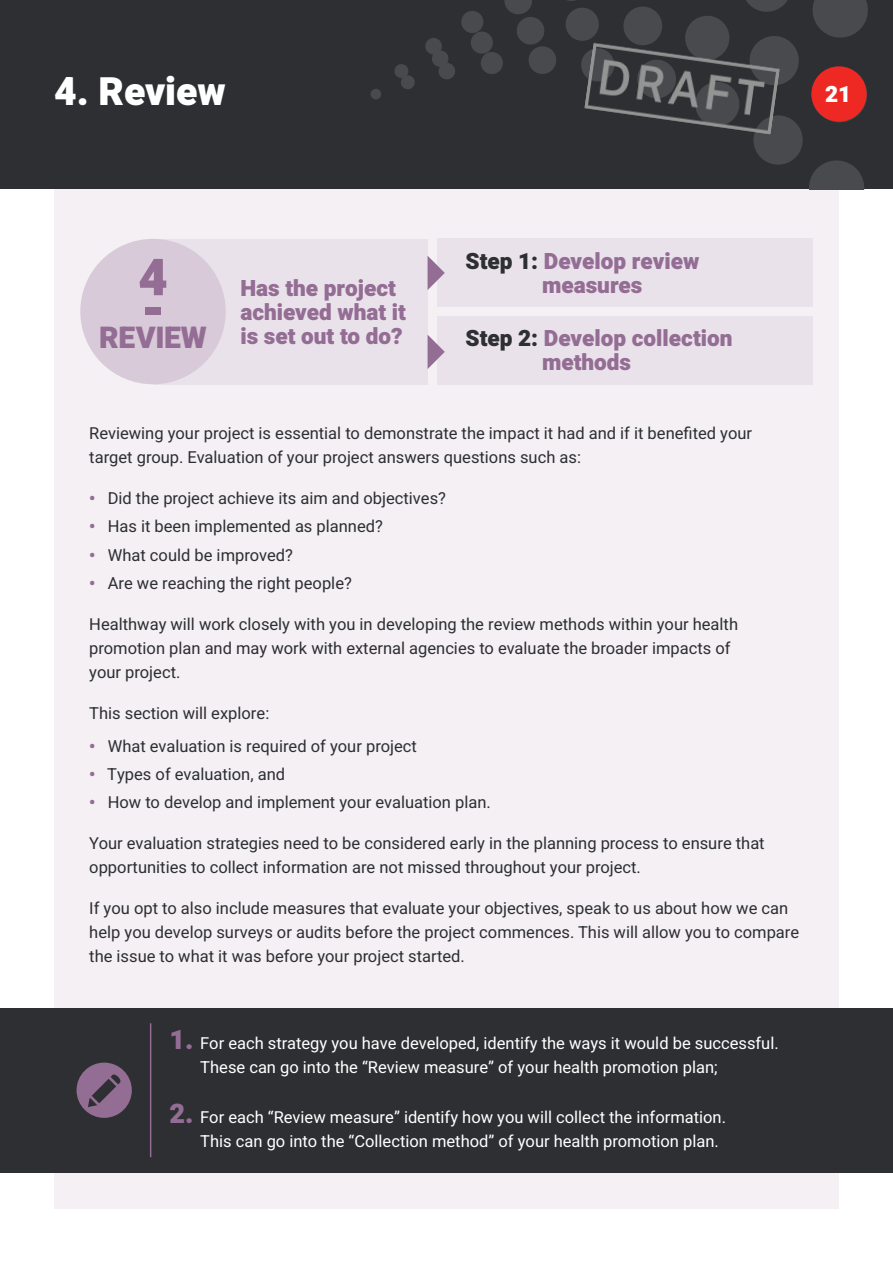
<style>
.page{position:relative;width:893px;height:1263px;background:#fff}
.page>*{position:absolute;margin:0;border:0;box-sizing:border-box;transform-origin:0 0}
.t1{font:900 51px "Heebo";color:#946d94}
.t2{font:900 39px "Heebo";color:#fff}
.t3{font:900 30px "Heebo";letter-spacing:-.01em;color:#946d94}
.t4{font:900 22.5px/24px "Heebo";color:#946d94}
.t5{font:900 22.5px "Heebo";color:#fff}
.t6{font:16.5px/24px "Heebo";color:#2d2f32}
.t7{font:16.5px/24px "Heebo";color:#fff}
.s1{color:#2d2f32}
.s2{font-weight:900;color:#946d94}
.s3{font-weight:900;font-size:27px;color:#946d94}
</style>
<div class="page">
<div style="left:54px;top:189px;width:784px;height:1020px;background:#f4f0f4"></div>
<div style="left:153px;top:239px;width:275px;height:145px;background:#eae2ea"></div>
<div style="left:437px;top:239px;width:376px;height:68px;background:#eae2ea"></div>
<div style="left:437px;top:316px;width:376px;height:68px;background:#eae2ea"></div>
<svg style="left:428px;top:256px;width:17px;height:34px"></svg>
<svg style="left:428px;top:335px;width:17px;height:34px"></svg>
<div style="left:80px;top:239px;width:146px;height:145px;background:#d8cad8;border-radius:50%"></div>
<div style="left:0;top:1008px;width:893px;height:164px;background:#2d2f32"></div>
<div style="left:77px;top:1062px;width:55px;height:56px;background:#946d94;border-radius:50%"></div>
<svg style="left:88px;top:1074px;width:33px;height:33px"></svg>
<hr style="left:150px;top:1023px;width:1px;height:134px;background:#946d94">
<div style="left:0;top:0;width:893px;height:189px;background:#2d2f32"></div>
<svg style="left:371px;top:89px;width:10px;height:10px"></svg>
<div style="left:623px;top:6px;width:39px;height:40px;background:#484a4d;border-radius:50%"></div>
<svg style="left:635px;top:0;width:233px;height:189px"></svg>
<svg style="left:425px;top:0;width:174px;height:80px"></svg>
<svg style="left:394px;top:64px;width:21px;height:25px"></svg>
<div style="left:811px;top:66px;width:56px;height:56px;background:#ee2823;border-radius:50%"></div>
<img style="left:582px;top:41px;width:201px;height:97px">
<p class="t2" style="left:54px;top:64px;width:173px">4. Review</p>
<h3 class="t5" style="left:825px;top:78px;width:28px">21</h3>
<p class="t1" style="left:138px;top:242px;width:31px">4</p>
<p class="t1" style="left:141px;top:273px;width:25px">-</p>
<p class="t3" style="left:99px;top:316px;width:109px">REVIEW</p>
<p class="t4" style="left:240px;top:276px;width:167px">Has the project achieved what it is set out to do?</p>
<p class="t4" style="left:542px;top:249px;width:159px;text-indent:-76px"><span class="s1">Step 1:</span> Develop review measures</p>
<p class="t4" style="left:542px;top:326px;width:192px;text-indent:-76px"><span class="s1">Step 2:</span> Develop collection methods</p>
<p class="t6" style="left:89px;top:421px;width:664px">Reviewing your project is essential to demonstrate the impact it had and if it benefited your target group. Evaluation of your project answers questions such as:</p>
<p class="t6" style="left:89px;top:486px;width:358px"><span class="s2">•</span> Did the project achieve its aim and objectives?</p>
<p class="t6" style="left:89px;top:515px;width:295px"><span class="s2">•</span> Has it been implemented as planned?</p>
<p class="t6" style="left:89px;top:543px;width:205px"><span class="s2">•</span> What could be improved?</p>
<p class="t6" style="left:89px;top:571px;width:264px"><span class="s2">•</span> Are we reaching the right people?</p>
<p class="t6" style="left:89px;top:612px;width:650px">Healthway will work closely with you in developing the review methods within your health promotion plan and may work with external agencies to evaluate the broader impacts of your project.</p>
<p class="t6" style="left:89px;top:701px;width:182px">This section will explore:</p>
<p class="t6" style="left:89px;top:734px;width:329px"><span class="s2">•</span> What evaluation is required of your project</p>
<p class="t6" style="left:89px;top:762px;width:197px"><span class="s2">•</span> Types of evaluation, and</p>
<p class="t6" style="left:89px;top:790px;width:403px"><span class="s2">•</span> How to develop and implement your evaluation plan.</p>
<p class="t6" style="left:89px;top:831px;width:677px">Your evaluation strategies need to be considered early in the planning process to ensure that opportunities to collect information are not missed throughout your project.</p>
<p class="t6" style="left:89px;top:896px;width:711px">If you opt to also include measures that evaluate your objectives, speak to us about how we can help you develop surveys or audits before the project commences. This will allow you to compare the issue to what it was before your project started.</p>
<p class="t7" style="left:200px;top:1031px;width:580px;text-indent:-31px"><span class="s3">1.</span> For each strategy you have developed, identify the ways it would be successful.<br>These can go into the “Review measure” of your health promotion plan;</p>
<p class="t7" style="left:200px;top:1105px;width:527px;text-indent:-31px"><span class="s3">2.</span> For each “Review measure” identify how you will collect the information.<br>This can go into the “Collection method” of your health promotion plan.</p>
</div>
